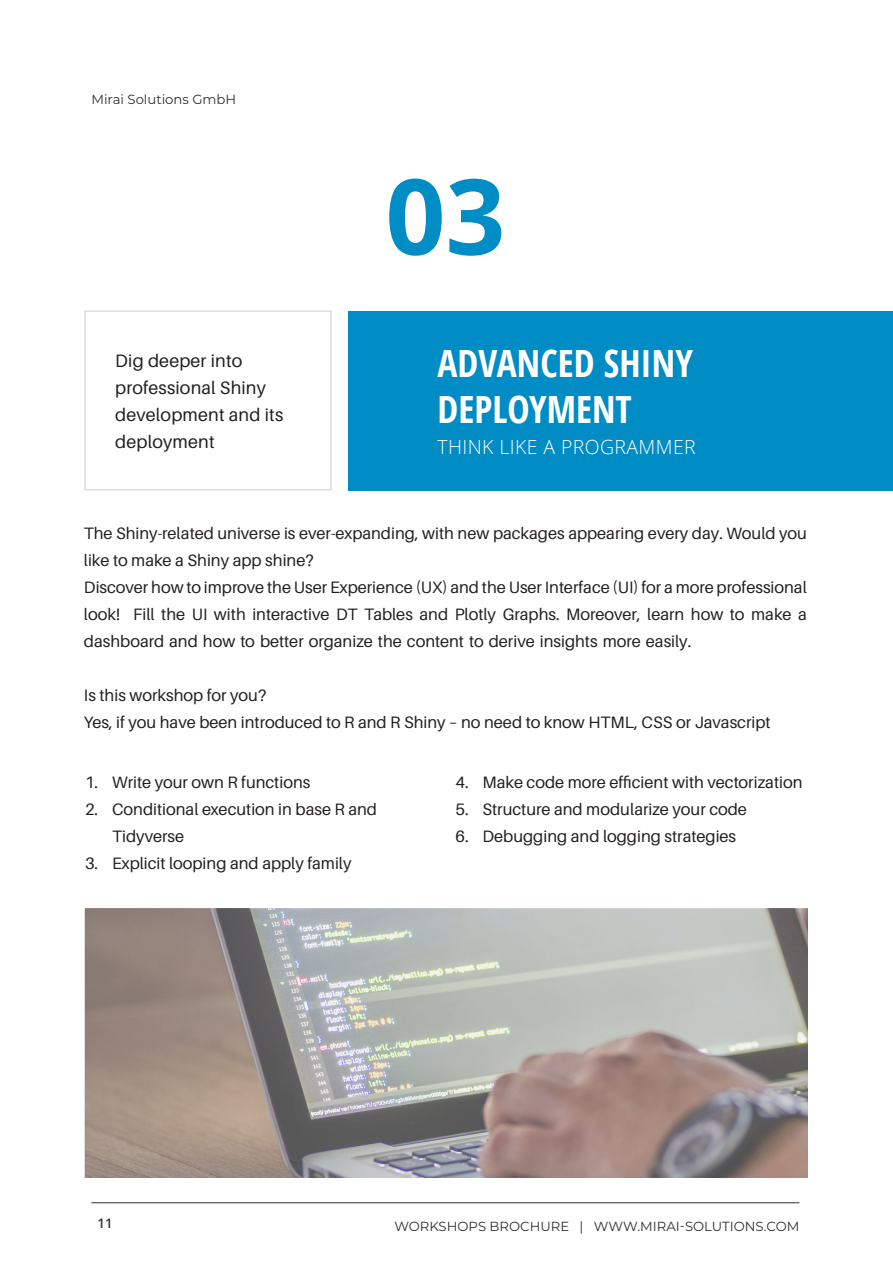
<style>
.page{position:relative;width:893px;height:1263px;background:#fff}
.page>*{position:absolute;margin:0;border:0;box-sizing:border-box;transform-origin:0 0}
.t1{font:700 105px "Open Sans";color:#008cc5}
.t2{font:700 condensed 37.5px/46.5px "Open Sans";color:#fff}
.t3{font:300 19.5px "Open Sans";letter-spacing:.02em;color:#fff}
.t4{font:18px "Aileron";letter-spacing:.01em;color:#231f20}
.t5{font:16.5px/27px "Aileron";color:#231f20}
.t6{font:13.2px "Montserrat";color:#312f30}
.t7{font:600 13.2px "Open Sans";color:#312f30}
</style>
<div class="page">
<div style="left:349px;top:311px;width:544px;height:179px;background:#008cc5"></div>
<div style="left:84px;top:310px;width:248px;height:180px;border:2px solid #dcdddf"></div>
<img style="left:85px;top:909px;width:723px;height:269px">
<hr style="left:91px;top:1202px;width:708px;height:1px;background:#312f30">
<p class="t6" style="left:91px;top:90px;width:146px">Mirai Solutions GmbH</p>
<p class="t4" style="left:115px;top:351px;width:128px">Dig deeper into</p>
<p class="t4" style="left:115px;top:378px;width:152px">professional Shiny</p>
<p class="t4" style="left:115px;top:405px;width:170px">development and its</p>
<p class="t4" style="left:115px;top:432px;width:101px">deployment</p>
<p class="t1" style="left:385px;top:142px;width:121px">03</p>
<p class="t2" style="left:437px;top:339px;width:257px">ADVANCED SHINY<br>DEPLOYMENT</p>
<p class="t3" style="left:437px;top:433px;width:260px">THINK LIKE A PROGRAMMER</p>
<p class="t5" style="left:84px;top:520px;width:724px">The Shiny-related universe is ever-expanding, with new packages appearing every day. Would you like to make a Shiny app shine?</p>
<p class="t5" style="left:84px;top:574px;width:724px;text-align:justify">Discover how to improve the User Experience (UX) and the User Interface (UI) for a more professional look! Fill the UI with interactive DT Tables and Plotly Graphs. Moreover, learn how to make a dashboard and how to better organize the content to derive insights more easily.</p>
<p class="t5" style="left:84px;top:682px;width:184px">Is this workshop for you?</p>
<p class="t5" style="left:84px;top:709px;width:688px">Yes, if you have been introduced to R and R Shiny – no need to know HTML, CSS or Javascript</p>
<p class="t5" style="left:85px;top:769px;width:227px">1. Write your own R functions</p>
<p class="t5" style="left:112px;top:796px;width:267px;text-indent:-27px">2. Conditional execution in base R and<br>Tidyverse</p>
<p class="t5" style="left:85px;top:850px;width:268px">3. Explicit looping and apply family</p>
<p class="t5" style="left:455px;top:769px;width:349px">4. Make code more efficient with vectorization</p>
<p class="t5" style="left:455px;top:796px;width:293px">5. Structure and modularize your code</p>
<p class="t5" style="left:455px;top:823px;width:282px">6. Debugging and logging strategies</p>
<p class="t7" style="left:97px;top:1214px;width:17px">11</p>
<p class="t6" style="left:394px;top:1217px;width:406px">WORKSHOPS BROCHURE | WWW.MIRAI-SOLUTIONS.COM</p>
</div>
